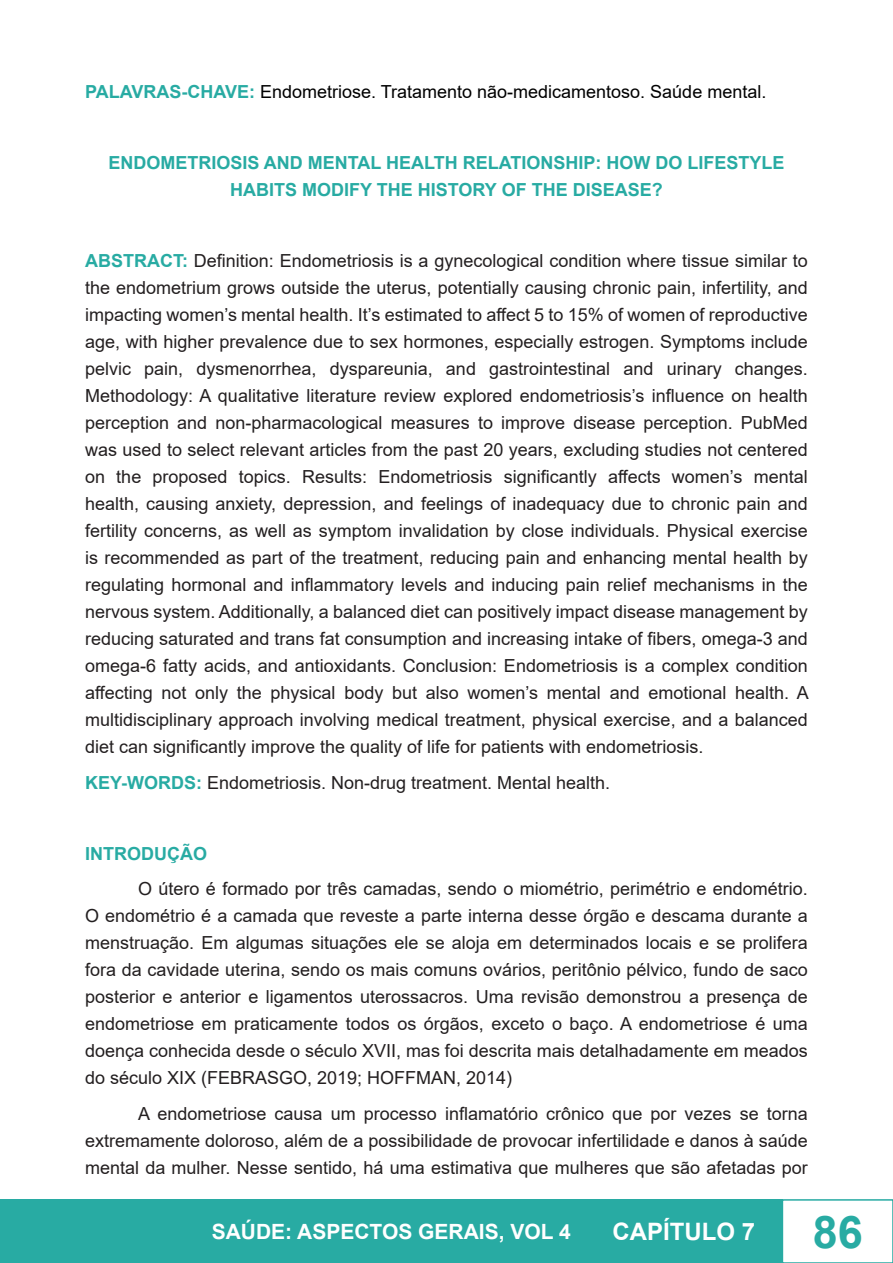
<style>
.page{position:relative;width:893px;height:1263px;background:#fff}
.page>*{position:absolute;margin:0;border:0;box-sizing:border-box;transform-origin:0 0}
.t1{font:700 45px "Arial";color:#28aba3}
.t2{font:700 24px "Arial";color:#fff}
.t3{font:700 21px "Arial";color:#fff}
.t4{font:18px/27px "Arial";color:#231f20;text-align:justify}
.t5{font:700 18px/27px "Arial";color:#28aba3;text-align:center}
.Heading_1{font:18px "Arial";color:#000}
.s1{font-weight:700;color:#28aba3}
</style>
<div class="page">
<div style="left:0;top:1200px;width:782px;height:63px;background:#28aba3"></div>
<div style="left:782px;top:1199px;width:111px;height:64px;border:2px solid #28aba3"></div>
<p class="Heading_1" style="left:85px;top:79px;width:683px"><span class="s1">PALAVRAS-CHAVE:</span> Endometriose. Tratamento não-medicamentoso. Saúde mental.</p>
<p class="t5" style="left:108px;top:150px;width:678px">ENDOMETRIOSIS AND MENTAL HEALTH RELATIONSHIP: HOW DO LIFESTYLE<br>HABITS MODIFY THE HISTORY OF THE DISEASE?</p>
<p class="t4" style="left:85px;top:247px;width:725px"><span class="s1">ABSTRACT:</span> Definition: Endometriosis is a gynecological condition where tissue similar to the endometrium grows outside the uterus, potentially causing chronic pain, infertility, and impacting women’s mental health. It’s estimated to affect 5 to 15% of women of reproductive age, with higher prevalence due to sex hormones, especially estrogen. Symptoms include pelvic pain, dysmenorrhea, dyspareunia, and gastrointestinal and urinary changes.<br>Methodology: A qualitative literature review explored endometriosis’s influence on health perception and non-pharmacological measures to improve disease perception. PubMed was used to select relevant articles from the past 20 years, excluding studies not centered on the proposed topics. Results: Endometriosis significantly affects women’s mental health, causing anxiety, depression, and feelings of inadequacy due to chronic pain and fertility concerns, as well as symptom invalidation by close individuals. Physical exercise is recommended as part of the treatment, reducing pain and enhancing mental health by regulating hormonal and inflammatory levels and inducing pain relief mechanisms in the nervous system. Additionally, a balanced diet can positively impact disease management by reducing saturated and trans fat consumption and increasing intake of fibers, omega-3 and omega-6 fatty acids, and antioxidants. Conclusion: Endometriosis is a complex condition affecting not only the physical body but also women’s mental and emotional health. A multidisciplinary approach involving medical treatment, physical exercise, and a balanced diet can significantly improve the quality of life for patients with endometriosis.</p>
<p class="t4" style="left:85px;top:769px;width:527px"><span class="s1">KEY-WORDS:</span> Endometriosis. Non-drug treatment. Mental health.</p>
<p class="t5" style="left:85px;top:840px;width:123px">INTRODUÇÃO</p>
<p class="t4" style="left:85px;top:875px;width:724px;text-indent:53px">O útero é formado por três camadas, sendo o miométrio, perimétrio e endométrio.<br>O endométrio é a camada que reveste a parte interna desse órgão e descama durante a menstruação. Em algumas situações ele se aloja em determinados locais e se prolifera fora da cavidade uterina, sendo os mais comuns ovários, peritônio pélvico, fundo de saco posterior e anterior e ligamentos uterossacros. Uma revisão demonstrou a presença de endometriose em praticamente todos os órgãos, exceto o baço. A endometriose é uma doença conhecida desde o século XVII, mas foi descrita mais detalhadamente em meados do século XIX (FEBRASGO, 2019; HOFFMAN, 2014)</p>
<p class="t4" style="left:85px;top:1100px;width:724px;text-indent:53px">A endometriose causa um processo inflamatório crônico que por vezes se torna extremamente doloroso, além de a possibilidade de provocar infertilidade e danos à saúde mental da mulher. Nesse sentido, há uma estimativa que mulheres que são afetadas por</p>
<p class="t3" style="left:212px;top:1217px;width:361px">SAÚDE: ASPECTOS GERAIS, VOL 4</p>
<h2 class="t2" style="left:612px;top:1215px;width:144px">CAPÍTULO 7</h2>
<h1 class="t1" style="left:813px;top:1200px;width:52px">86</h1>
</div>
